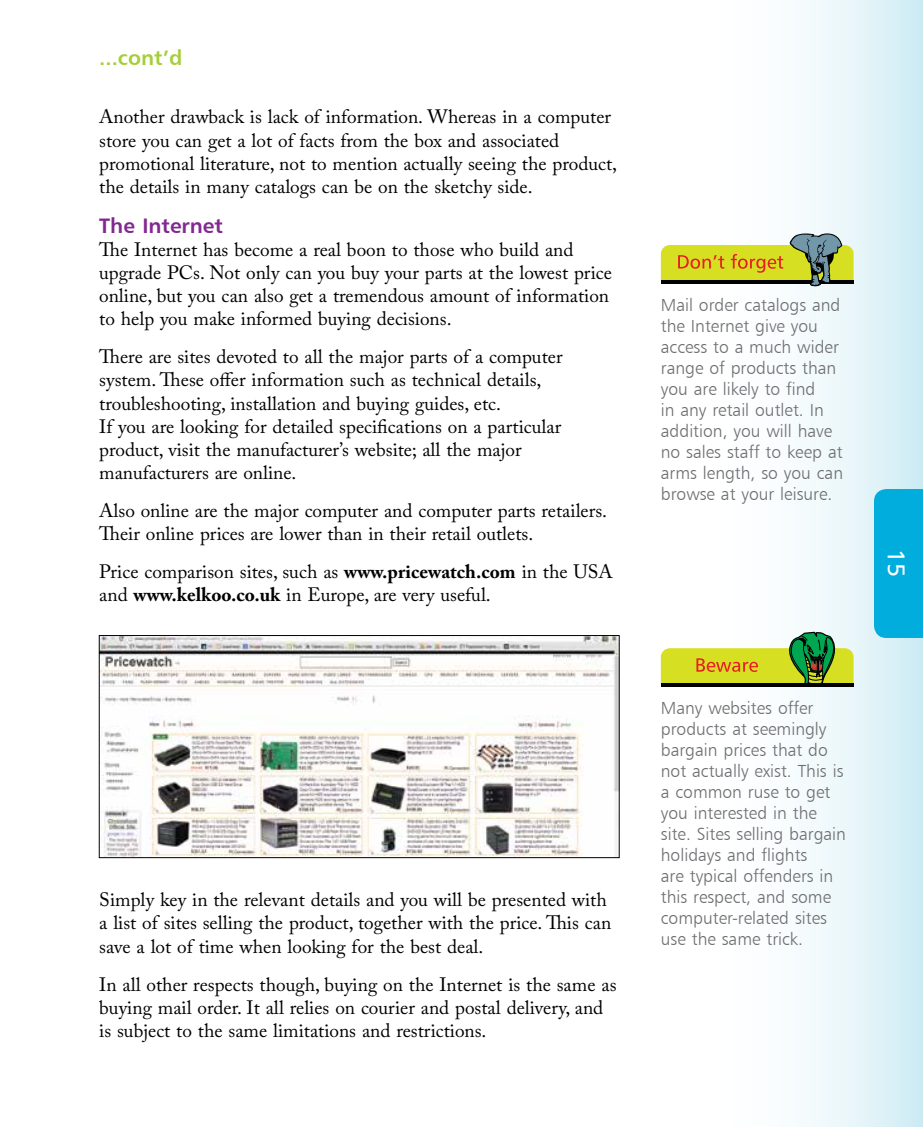
<style>
.page{position:relative;width:923px;height:1127px;background:#fff}
.page>*{position:absolute;margin:0;border:0;box-sizing:border-box;transform-origin:0 0}
.t1{font:24.5px "Humanist 777 BT Roman B";color:#fff}
.t2{font:21px "Humanist 777 BT Bold B";color:#812990}
.t3{font:21px "Humanist 777 BT Bold B";color:#a6ce39}
.t4{font:19.25px/23.1px "Adobe Caslon Pro";color:#000}
.t5{font:17.5px/21px "Humanist 777 BT Light B";color:#6d6e71}
.s1{font-weight:700}
</style>
<div class="page">
<div style="left:649px;top:0;width:274px;height:1126px;background:linear-gradient(to right,#fff,#d9f0f6)"></div>
<div style="left:874px;top:489px;width:49px;height:148px;background:#00addc"></div>
<svg style="left:661px;top:233px;width:192px;height:53px"></svg>
<svg style="left:661px;top:631px;width:192px;height:56px"></svg>
<hr style="left:661px;top:683px;width:192px;height:3px;background:#000">
<img style="left:101px;top:637px;width:516px;height:218px">
<div style="left:99px;top:635px;width:520px;height:222px;border:1px solid #000"></div>
<p class="t3" style="left:99px;top:44px;width:85px">...cont’d</p>
<p class="t4" style="left:99px;top:105px;width:519px">Another drawback is lack of information. Whereas in a computer store you can get a lot of facts from the box and associated promotional literature, not to mention actually seeing the product, the details in many catalogs can be on the sketchy side.</p>
<p class="t2" style="left:99px;top:212px;width:125px">The Internet</p>
<p class="t4" style="left:99px;top:238px;width:514px">The Internet has become a real boon to those who build and upgrade PCs. Not only can you buy your parts at the lowest price online, but you can also get a tremendous amount of information to help you make informed buying decisions.</p>
<p class="t4" style="left:99px;top:345px;width:465px">There are sites devoted to all the major parts of a computer system. These offer information such as technical details, troubleshooting, installation and buying guides, etc.<br>If you are looking for detailed specifications on a particular product, visit the manufacturer’s website; all the major manufacturers are online.</p>
<p class="t4" style="left:99px;top:498px;width:509px">Also online are the major computer and computer parts retailers.<br>Their online prices are lower than in their retail outlets.</p>
<p class="t4" style="left:99px;top:559px;width:515px">Price comparison sites, such as <span class="s1">www.pricewatch.com</span> in the USA and <span class="s1">www.kelkoo.co.uk</span> in Europe, are very useful.</p>
<p class="t4" style="left:99px;top:887px;width:513px">Simply key in the relevant details and you will be presented with a list of sites selling the product, together with the price. This can save a lot of time when looking for the best deal.</p>
<p class="t4" style="left:99px;top:972px;width:519px">In all other respects though, buying on the Internet is the same as buying mail order. It all relies on courier and postal delivery, and is subject to the same limitations and restrictions.</p>
<p class="t5" style="left:661px;top:294px;width:184px">Mail order catalogs and the Internet give you access to a much wider range of products than you are likely to find<br>in any retail outlet. In addition, you will have no sales staff to keep at arms length, so you can browse at your leisure.</p>
<p class="t1" style="left:911px;top:549px;width:30px;rotate:90deg">15</p>
<p class="t5" style="left:661px;top:697px;width:187px">Many websites offer products at seemingly bargain prices that do not actually exist. This is a common ruse to get you interested in the site. Sites selling bargain holidays and flights<br>are typical offenders in this respect, and some computer-related sites use the same trick.</p>
</div>
